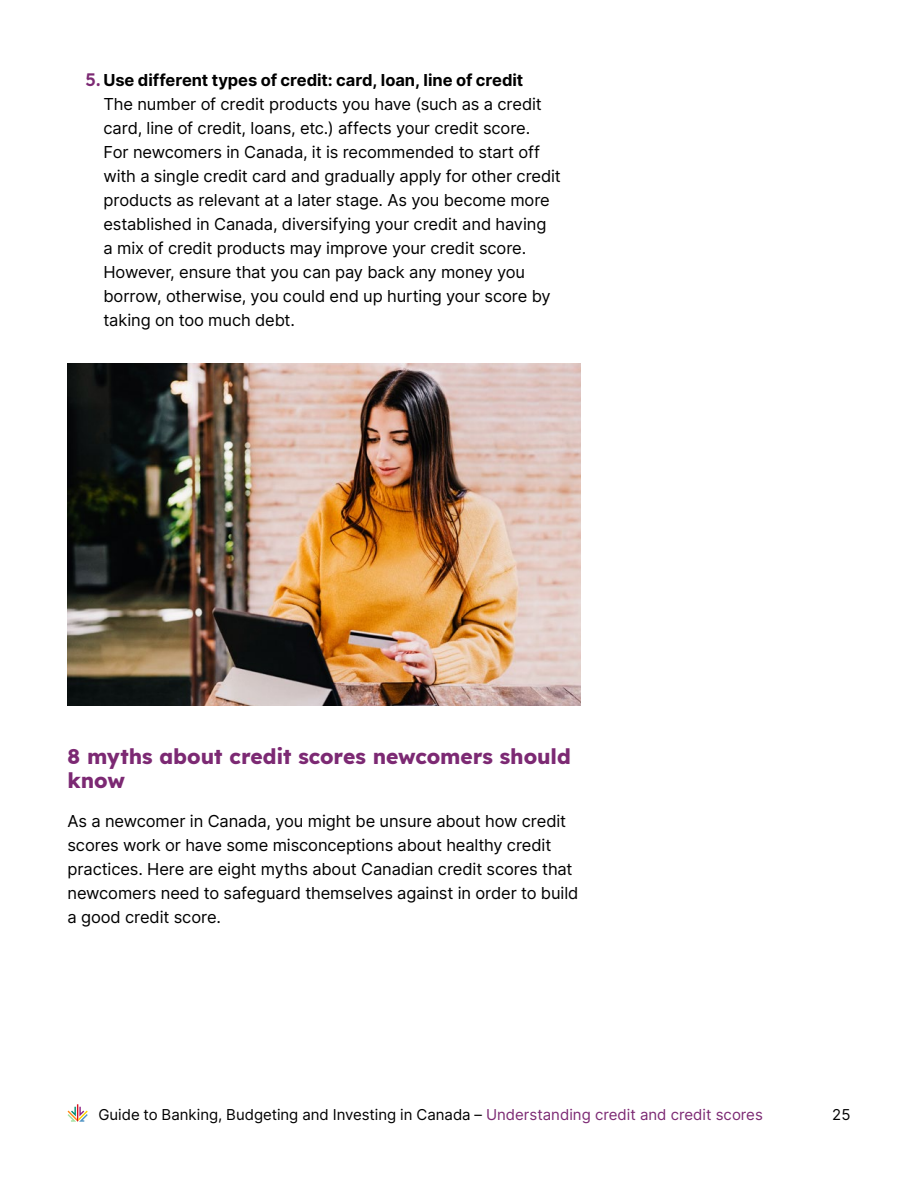
<style>
.page{position:relative;width:918px;height:1188px;background:#fff}
.page>*{position:absolute;margin:0;border:0;box-sizing:border-box;transform-origin:0 0}
.t1{font:700 21px/24px "Lexend";letter-spacing:-.005em;color:#7c2973}
.t2{font:16.5px/24px "Inter";letter-spacing:-.01em;color:#000}
.t3{font:15px "Inter";color:#000}
.s1{font-family:"Lexend";font-weight:600;font-size:18px;color:#7c2973}
.s2{font-weight:700}
.s3{color:#7c2973}
</style>
<div class="page">
<svg style="left:68px;top:1104px;width:20px;height:18px"></svg>
<img style="left:68px;top:364px;width:512px;height:342px">
<p class="t2" style="left:104px;top:67px;width:459px;text-indent:-18px"><span class="s1">5.</span> <span class="s2">Use different types of credit: card, loan, line of credit<br></span>The number of credit products you have (such as a credit card, line of credit, loans, etc.) affects your credit score.<br>For newcomers in Canada, it is recommended to start off with a single credit card and gradually apply for other credit products as relevant at a later stage. As you become more established in Canada, diversifying your credit and having<br>a mix of credit products may improve your credit score.<br>However, ensure that you can pay back any money you borrow, otherwise, you could end up hurting your score by taking on too much debt.</p>
<p class="t1" style="left:68px;top:742px;width:505px">8 myths about credit scores newcomers should know</p>
<p class="t2" style="left:68px;top:808px;width:512px">As a newcomer in Canada, you might be unsure about how credit scores work or have some misconceptions about healthy credit practices. Here are eight myths about Canadian credit scores that newcomers need to safeguard themselves against in order to build a good credit score.</p>
<p class="t3" style="left:98px;top:1104px;width:666px">Guide to Banking, Budgeting and Investing in Canada – <span class="s3">Understanding credit and credit scores</span></p>
<p class="t3" style="left:832px;top:1104px;width:20px">25</p>
</div>
